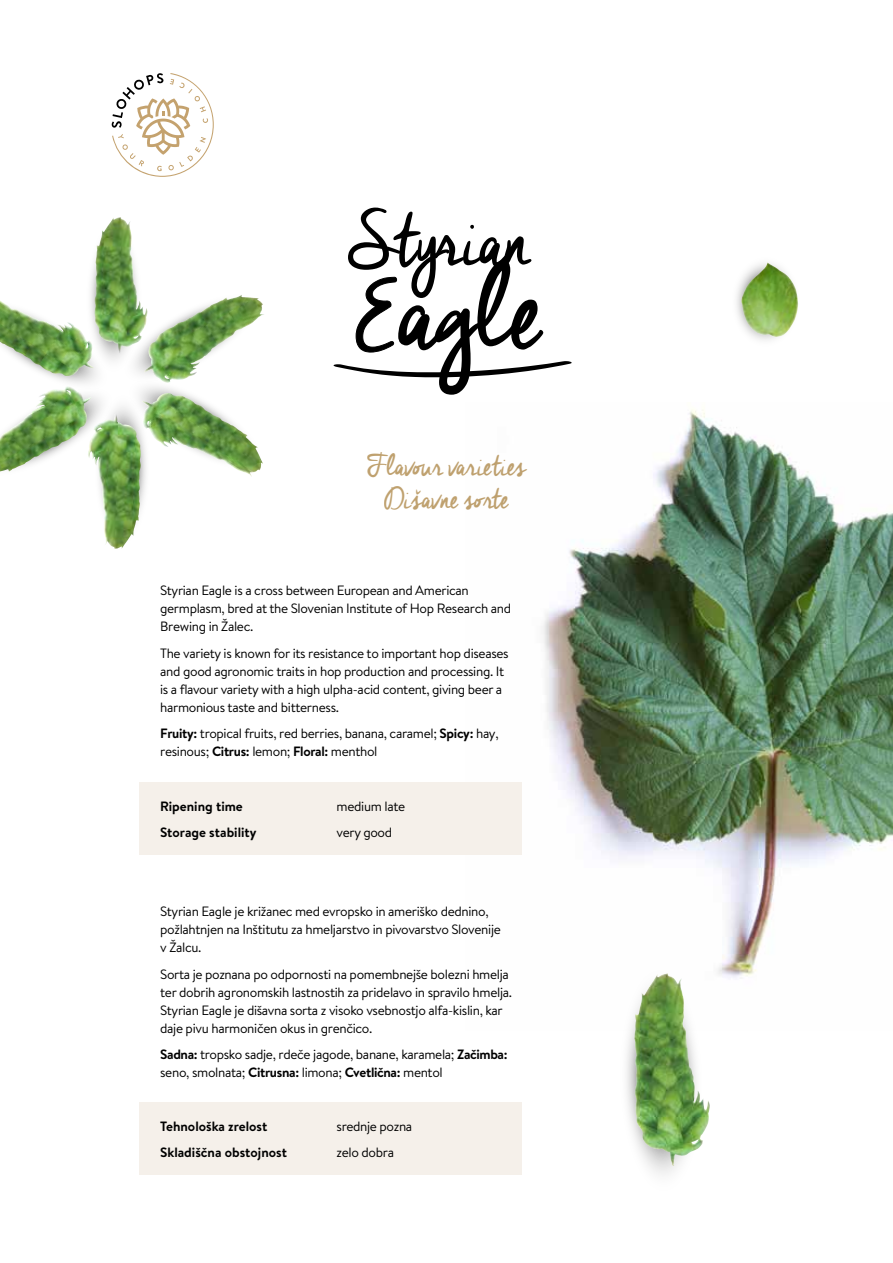
<style>
.page{position:relative;width:893px;height:1263px;background:#fff}
.page>*{position:absolute;margin:0;border:0;box-sizing:border-box;transform-origin:0 0}
.t1{font:142.65px "Cheddar Jack";color:#000}
.t2{font:93px "Cheddar Jack";letter-spacing:-.02em;color:#000}
.t3{font:36px/33.6px "Cheddar Jack";letter-spacing:-.025em;color:#bfa16f;text-align:center}
.t4{font:13.5px/18px "Brandon Text";letter-spacing:-.025em;color:#000}
.t5{font:700 13.5px "Brandon Text";color:#000}
.s1{font-size:114px}
.s2{font-weight:700}
</style>
<div class="page">
<img style="left:542px;top:409px;width:351px;height:569px">
<svg style="left:615px;top:962px;width:91px;height:213px"></svg>
<svg style="left:736px;top:283px;width:41px;height:57px"></svg>
<svg style="left:334px;top:361px;width:238px;height:16px"></svg>
<svg style="left:355px;top:276px;width:42px;height:77px"></svg>
<img style="left:741px;top:262px;width:57px;height:75px">
<img style="left:634px;top:973px;width:76px;height:193px">
<img style="left:94px;top:217px;width:43px;height:68px">
<svg style="left:92px;top:390px;width:60px;height:158px"></svg>
<img style="left:93px;top:484px;width:23px;height:65px">
<svg style="left:0;top:285px;width:264px;height:199px"></svg>
<img style="left:0;top:322px;width:94px;height:54px">
<svg style="left:112px;top:73px;width:102px;height:104px"></svg>
<div style="left:140px;top:782px;width:382px;height:73px;background:#f5f0ea"></div>
<div style="left:140px;top:1103px;width:382px;height:72px;background:#f5f0ea"></div>
<h2 class="t2" style="left:348px;top:189px;width:183px">Styrian</h2>
<h1 class="t1" style="left:356px;top:231px;width:189px"><span class="s1">E</span>agle</h1>
<h3 class="t3" style="left:367px;top:450px;width:160px">Flavour varieties<br>Dišavne sorte</h3>
<p class="t4" style="left:160px;top:581px;width:353px">Styrian Eagle is a cross between European and American germplasm, bred at the Slovenian Institute of Hop Research and<br>Brewing in Žalec.</p>
<p class="t4" style="left:160px;top:644px;width:350px">The variety is known for its resistance to important hop diseases and good agronomic traits in hop production and processing. It is a flavour variety with a high ulpha-acid content, giving beer a harmonious taste and bitterness.</p>
<p class="t4" style="left:160px;top:724px;width:340px"><span class="s2">Fruity:</span> tropical fruits, red berries, banana, caramel; <span class="s2">Spicy:</span> hay, resinous; <span class="s2">Citrus:</span> lemon; <span class="s2">Floral:</span> menthol</p>
<p class="t5" style="left:160px;top:797px;width:84px">Ripening time</p>
<p class="t4" style="left:337px;top:797px;width:70px">medium late</p>
<p class="t5" style="left:160px;top:823px;width:98px">Storage stability</p>
<p class="t4" style="left:337px;top:823px;width:57px">very good</p>
<p class="t4" style="left:160px;top:902px;width:342px">Styrian Eagle je križanec med evropsko in ameriško dednino, požlahtnjen na Inštitutu za hmeljarstvo in pivovarstvo Slovenije v Žalcu.</p>
<p class="t4" style="left:160px;top:964px;width:353px">Sorta je poznana po odpornosti na pomembnejše bolezni hmelja ter dobrih agronomskih lastnostih za pridelavo in spravilo hmelja.<br>Styrian Eagle je dišavna sorta z visoko vsebnostjo alfa-kislin, kar daje pivu harmoničen okus in grenčico.</p>
<p class="t4" style="left:160px;top:1045px;width:349px"><span class="s2">Sadna:</span> tropsko sadje, rdeče jagode, banane, karamela; <span class="s2">Začimba: </span>seno, smolnata; <span class="s2">Citrusna:</span> limona; <span class="s2">Cvetlična:</span> mentol</p>
<p class="t5" style="left:160px;top:1117px;width:109px">Tehnološka zrelost</p>
<p class="t4" style="left:337px;top:1117px;width:77px">srednje pozna</p>
<p class="t5" style="left:160px;top:1143px;width:128px">Skladiščna obstojnost</p>
<p class="t4" style="left:337px;top:1143px;width:59px">zelo dobra</p>
</div>
